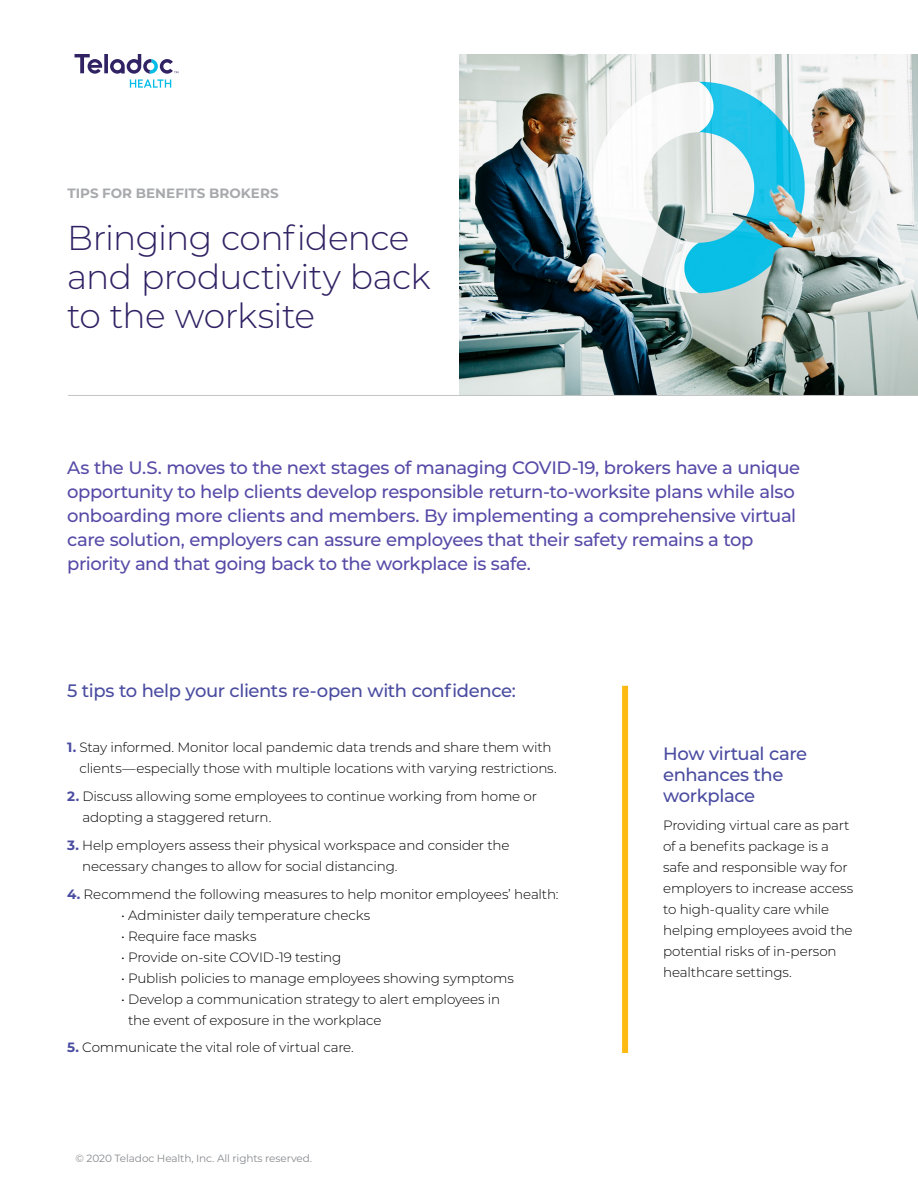
<style>
.page{position:relative;width:918px;height:1188px;background:#fff}
.page>*{position:absolute;margin:0;border:0;box-sizing:border-box;transform-origin:0 0}
.t1{font:300 34.5px/39px "Montserrat";letter-spacing:-.02em;color:#312264}
.t2{font:500 18px/24px "Montserrat";letter-spacing:-.02em;color:#564aa7}
.t3{font:500 18px/21px "Montserrat";letter-spacing:-.025em;color:#4a4ca0}
.t4{font:300 13.5px/21px "Montserrat";letter-spacing:-.01em;color:#000}
.t5{font:700 13.5px "Montserrat";letter-spacing:.005em;color:#a7a9ac}
.t6{font:10.5px "Montserrat";letter-spacing:-.01em;color:#878a8e}
.s1{font-weight:700;color:#4a4ca0}
</style>
<div class="page">
<img style="left:459px;top:54px;width:459px;height:341px">
<svg style="left:75px;top:54px;width:103px;height:34px"></svg>
<div style="left:622px;top:686px;width:6px;height:367px;background:#fdba12"></div>
<hr style="left:68px;top:395px;width:850px;height:1px;background:#c3c5c7">
<p class="t5" style="left:68px;top:184px;width:213px">TIPS FOR BENEFITS BROKERS</p>
<h1 class="t1" style="left:67px;top:218px;width:365px">Bringing confidence and productivity back to the worksite</h1>
<p class="t2" style="left:67px;top:455px;width:735px">As the U.S. moves to the next stages of managing COVID-19, brokers have a unique opportunity to help clients develop responsible return-to-worksite plans while also onboarding more clients and members. By implementing a comprehensive virtual care solution, employers can assure employees that their safety remains a top priority and that going back to the workplace is safe.</p>
<h2 class="t3" style="left:67px;top:679px;width:450px">5 tips to help your clients re-open with confidence:</h2>
<p class="t4" style="left:79px;top:737px;width:479px;text-indent:-12px"><span class="s1">1.</span> Stay informed. Monitor local pandemic data trends and share them with clients—especially those with multiple locations with varying restrictions.</p>
<p class="t4" style="left:82px;top:785px;width:456px;text-indent:-15px"><span class="s1">2.</span> Discuss allowing some employees to continue working from home or adopting a staggered return.</p>
<p class="t4" style="left:82px;top:834px;width:429px;text-indent:-15px"><span class="s1">3.</span> Help employers assess their physical workspace and consider the necessary changes to allow for social distancing.</p>
<p class="t4" style="left:67px;top:883px;width:493px"><span class="s1">4.</span> Recommend the following measures to help monitor employees’ health:</p>
<p class="t4" style="left:121px;top:904px;width:251px">• Administer daily temperature checks</p>
<p class="t4" style="left:121px;top:925px;width:137px">• Require face masks</p>
<p class="t4" style="left:121px;top:946px;width:222px">• Provide on-site COVID-19 testing</p>
<p class="t4" style="left:121px;top:967px;width:394px">• Publish policies to manage employees showing symptoms</p>
<p class="t4" style="left:128px;top:988px;width:374px;text-indent:-7px">• Develop a communication strategy to alert employees in the event of exposure in the workplace</p>
<p class="t4" style="left:67px;top:1037px;width:288px"><span class="s1">5.</span> Communicate the vital role of virtual care.</p>
<p class="t6" style="left:76px;top:1151px;width:238px">© 2020 Teladoc Health, Inc. All rights reserved.</p>
<h2 class="t3" style="left:663px;top:742px;width:146px">How virtual care enhances the workplace</h2>
<p class="t4" style="left:663px;top:814px;width:192px">Providing virtual care as part of a benefits package is a safe and responsible way for employers to increase access to high-quality care while helping employees avoid the potential risks of in-person healthcare settings.</p>
</div>
